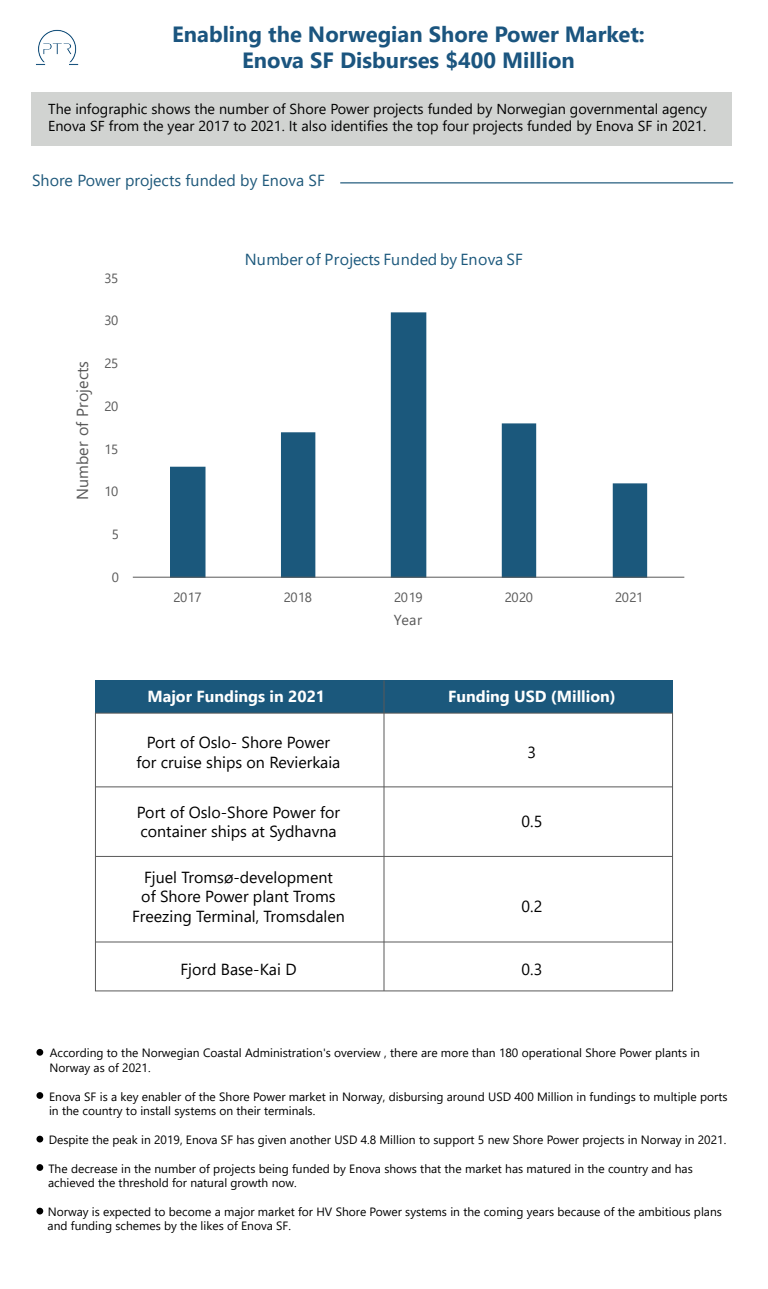
<style>
.page{position:relative;width:768px;height:1289px;background:#fff}
.page>*{position:absolute;margin:0;border:0;box-sizing:border-box;transform-origin:0 0}
.t1{font:700 22px/26.4px "Segoe UI";color:#1b557f;text-align:center}
.t2{font:16px/19.2px "Segoe UI";color:#000;text-align:center}
.t3{font:700 16px "Segoe UI";color:#fff}
.t4{font:16px "Segoe UI";color:#1f597b}
.t5{font:16px "Segoe UI";letter-spacing:.01em;color:#1b587c}
.t6{font:16px "Segoe UI";color:#595959}
.t7{font:14.44px "Segoe UI";color:#595959}
.t8{font:14.4px/17.3px "Segoe UI";color:#000}
.t9{font:13.32px "Segoe UI";letter-spacing:-.04em;color:#595959}
.t10{font:12px/14.4px "Segoe UI";color:#000}
</style>
<div class="page">
<img style="left:36px;top:29px;width:43px;height:36px">
<div style="left:31px;top:92px;width:701px;height:53px;background:#d1d3d1"></div>
<div style="left:36px;top:1049px;width:7px;height:7px;background:#000;border-radius:50%"></div>
<div style="left:36px;top:1092px;width:7px;height:7px;background:#000;border-radius:50%"></div>
<div style="left:36px;top:1136px;width:7px;height:6px;background:#000;border-radius:50%"></div>
<div style="left:36px;top:1164px;width:7px;height:7px;background:#000;border-radius:50%"></div>
<div style="left:36px;top:1208px;width:7px;height:6px;background:#000;border-radius:50%"></div>
<hr style="left:340px;top:182px;width:393px;height:1px;background:#1f597b">
<svg style="left:170px;top:312px;width:477px;height:265px"></svg>
<hr style="left:133px;top:577px;width:551px;height:1px;background:#595959">
<div style="left:95px;top:680px;width:578px;height:33px;background:#1b587c"></div>
<div style="left:95px;top:713px;width:578px;height:278px;border:1px solid #595959"></div>
<hr style="left:95px;top:786px;width:578px;height:1px;background:#595959">
<hr style="left:95px;top:856px;width:578px;height:1px;background:#595959">
<hr style="left:95px;top:942px;width:578px;height:1px;background:#595959">
<hr style="left:384px;top:680px;width:1px;height:311px;background:#595959">
<h1 class="t1" style="left:172px;top:19px;width:474px">Enabling the Norwegian Shore Power Market:<br>Enova SF Disburses $400 Million</h1>
<p class="t8" style="left:48px;top:99px;width:661px">The infographic shows the number of Shore Power projects funded by Norwegian governmental agency<br>Enova SF from the year 2017 to 2021. It also identifies the top four projects funded by Enova SF in 2021.</p>
<h2 class="t4" style="left:32px;top:165px;width:294px">Shore Power projects funded by Enova SF</h2>
<p class="t9" style="left:105px;top:265px;width:15px">35</p>
<p class="t9" style="left:105px;top:308px;width:15px">30</p>
<h2 class="t6" style="left:68px;top:500px;width:140px;rotate:-90deg">Number of Projects</h2>
<p class="t9" style="left:105px;top:351px;width:15px">25</p>
<p class="t9" style="left:105px;top:394px;width:15px">20</p>
<p class="t9" style="left:105px;top:436px;width:15px">15</p>
<p class="t9" style="left:105px;top:479px;width:15px">10</p>
<p class="t9" style="left:112px;top:522px;width:9px">5</p>
<p class="t9" style="left:112px;top:565px;width:9px">0</p>
<h2 class="t5" style="left:245px;top:244px;width:280px">Number of Projects Funded by Enova SF</h2>
<p class="t9" style="left:173px;top:584px;width:30px">2017</p>
<p class="t9" style="left:284px;top:584px;width:30px">2018</p>
<p class="t9" style="left:394px;top:584px;width:30px">2019</p>
<p class="t9" style="left:505px;top:584px;width:30px">2020</p>
<p class="t9" style="left:615px;top:584px;width:30px">2021</p>
<p class="t7" style="left:394px;top:606px;width:30px">Year</p>
<h2 class="t3" style="left:147px;top:681px;width:179px">Major Fundings in 2021</h2>
<h2 class="t3" style="left:448px;top:681px;width:169px">Funding USD (Million)</h2>
<h2 class="t2" style="left:137px;top:732px;width:205px">Port of Oslo- Shore Power for cruise ships on Revierkaia</h2>
<h2 class="t2" style="left:528px;top:741px;width:10px">3</h2>
<h2 class="t2" style="left:137px;top:801px;width:205px;text-align:left">Port of Oslo-Shore Power for container ships at Sydhavna</h2>
<h2 class="t2" style="left:132px;top:866px;width:214px">Fjuel Tromsø-development<br>of Shore Power plant Troms<br>Freezing Terminal, Tromsdalen</h2>
<h2 class="t2" style="left:180px;top:958px;width:118px">Fjord Base-Kai D</h2>
<h2 class="t2" style="left:522px;top:958px;width:22px">0.3</h2>
<h2 class="t2" style="left:522px;top:811px;width:22px">0.5</h2>
<h2 class="t2" style="left:522px;top:895px;width:22px">0.2</h2>
<p class="t10" style="left:50px;top:1045px;width:652px">According to the Norwegian Coastal Administration's overview , there are more than 180 operational Shore Power plants in<br>Norway as of 2021.</p>
<p class="t10" style="left:49px;top:1088px;width:680px">Enova SF is a key enabler of the Shore Power market in Norway, disbursing around USD 400 Million in fundings to multiple ports in the country to install systems on their terminals.</p>
<p class="t10" style="left:49px;top:1131px;width:679px">Despite the peak in 2019, Enova SF has given another USD 4.8 Million to support 5 new Shore Power projects in Norway in 2021.</p>
<p class="t10" style="left:48px;top:1160px;width:646px">The decrease in the number of projects being funded by Enova shows that the market has matured in the country and has achieved the threshold for natural growth now.</p>
<p class="t10" style="left:48px;top:1203px;width:676px">Norway is expected to become a major market for HV Shore Power systems in the coming years because of the ambitious plans and funding schemes by the likes of Enova SF.</p>
</div>
